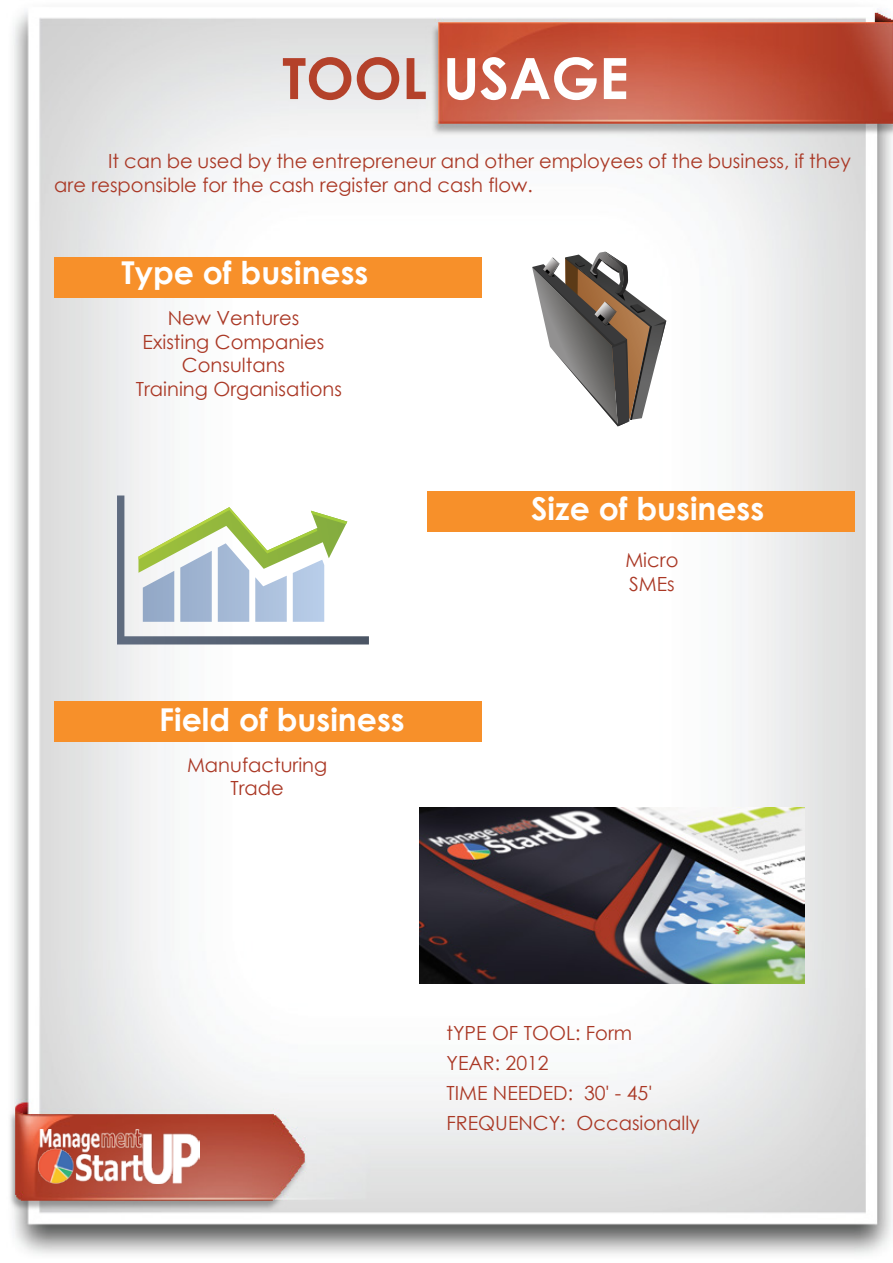
<style>
.page{position:relative;width:893px;height:1263px;background:#fff}
.page>*{position:absolute;margin:0;border:0;box-sizing:border-box;transform-origin:0 0}
.t1{font:700 57px "Century Gothic";color:#fff}
.t2{font:700 31.5px "Century Gothic";color:#fff}
.t3{font:19.5px/23.4px "Century Gothic";color:#aa3825}
.s1{color:#b4412a}
</style>
<div class="page">
<img style="left:10px;top:9px;width:883px;height:1246px">
<img style="left:39px;top:1129px;width:161px;height:55px">
<svg style="left:117px;top:495px;width:252px;height:149px"></svg>
<svg style="left:532px;top:251px;width:134px;height:175px"></svg>
<div style="left:54px;top:701px;width:428px;height:41px;background:#f7902a"></div>
<div style="left:427px;top:491px;width:428px;height:41px;background:#f7902a"></div>
<div style="left:54px;top:257px;width:428px;height:40px;background:#f7902a"></div>
<img style="left:419px;top:807px;width:386px;height:177px">
<h1 class="t1" style="left:282px;top:35px;width:348px"><span class="s1">TOOL</span> USAGE</h1>
<p class="t3" style="left:54px;top:149px;width:798px;text-indent:54px">It can be used by the entrepreneur and other employees of the business, if they are responsible for the cash register and cash flow.</p>
<h2 class="t2" style="left:122px;top:249px;width:248px">Type of business</h2>
<p class="t3" style="left:136px;top:306px;width:208px;text-align:center">New Ventures<br>Existing Companies<br>Consultans<br>Training Organisations</p>
<h2 class="t2" style="left:159px;top:695px;width:247px">Field of business</h2>
<p class="t3" style="left:187px;top:753px;width:142px;text-align:center">Manufacturing<br>Trade</p>
<h2 class="t2" style="left:531px;top:484px;width:235px">Size of business</h2>
<p class="t3" style="left:625px;top:548px;width:55px">Micro<br>SMEs</p>
<p class="t3" style="left:446px;top:1017px;width:255px;line-height:30px">tYPE OF TOOL: Form<br>YEAR: 2012<br>TIME NEEDED: 30' - 45'<br>FREQUENCY: Occasionally</p>
</div>
